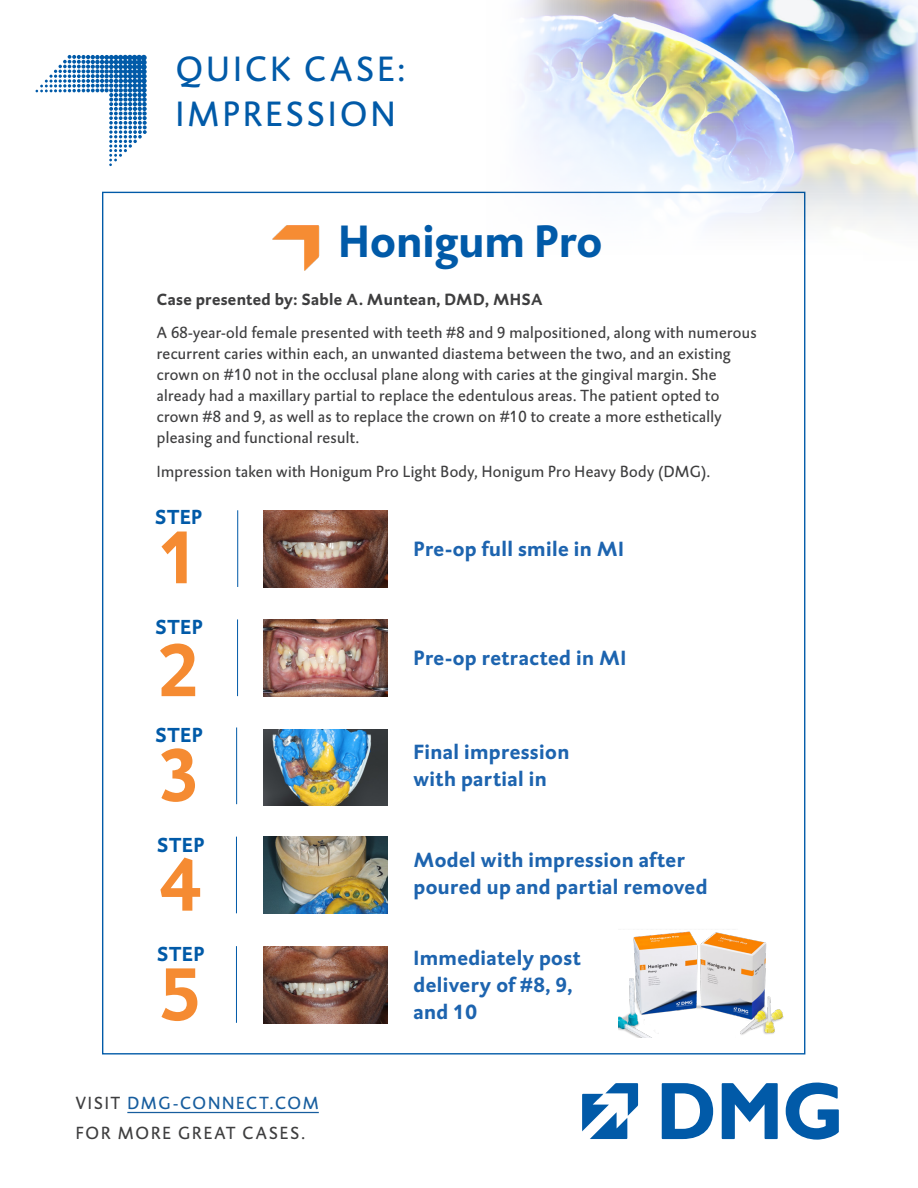
<style>
.page{position:relative;width:918px;height:1188px;background:#fff}
.page>*{position:absolute;margin:0;border:0;box-sizing:border-box;transform-origin:0 0}
.Headline_30_bold{font:700 76.05px "DTL Caspari";color:#f58b32}
.Headline__SG_55p___Z{font:700 46.2px "DTL Caspari";color:#015aa8}
.Headline_30_bold-2{font:36px/45px "DTL Caspari";letter-spacing:.095em;color:#015aa8}
.Headline_30_bold-3{font:700 21px/27px "DTL Caspari";letter-spacing:.02em;color:#1d64af}
.Headline_30_bold-4{font:700 20.7px "DTL Caspari";letter-spacing:.02em;color:#015aa8}
.Headline_30_bold-5{font:18px/30px "DTL Caspari";letter-spacing:.1em;color:#3e3e3f}
.Headline_30_bold-6{font:16.5px/21px "DTL Caspari";letter-spacing:.02em;color:#3e3e3f}
.Headline_30_bold-7{font:700 16.5px "DTL Caspari";letter-spacing:.02em;color:#3e3e3f}
.s1{color:#175d9e}
</style>
<div class="page">
<div style="left:102px;top:192px;width:703px;height:863px;background:#fff;border:1px solid #015aa8"></div>
<img style="left:478px;top:0;width:440px;height:272px">
<svg style="left:786px;top:1083px;width:53px;height:57px"></svg>
<svg style="left:662px;top:1083px;width:51px;height:56px"></svg>
<svg style="left:722px;top:1083px;width:56px;height:56px"></svg>
<svg style="left:582px;top:1083px;width:56px;height:56px"></svg>
<hr style="left:127px;top:1112px;width:192px;height:1px;background:#175d9e">
<svg style="left:36px;top:55px;width:111px;height:111px"></svg>
<img style="left:273px;top:225px;width:47px;height:46px">
<hr style="left:237px;top:510px;width:1px;height:77px;background:#015aa8">
<hr style="left:237px;top:619px;width:1px;height:77px;background:#015aa8">
<hr style="left:236px;top:728px;width:1px;height:76px;background:#015aa8">
<hr style="left:236px;top:837px;width:1px;height:76px;background:#015aa8">
<img style="left:619px;top:931px;width:164px;height:106px">
<img style="left:263px;top:837px;width:125px;height:76px">
<hr style="left:236px;top:946px;width:1px;height:77px;background:#015aa8">
<img style="left:263px;top:620px;width:125px;height:76px">
<img style="left:263px;top:947px;width:125px;height:76px">
<img style="left:263px;top:511px;width:125px;height:77px">
<img style="left:263px;top:729px;width:125px;height:77px">
<p class="Headline_30_bold-2" style="left:176px;top:46px;width:231px">QUICK CASE:<br>IMPRESSION</p>
<p class="Headline__SG_55p___Z" style="left:338px;top:210px;width:266px">Honigum Pro</p>
<p class="Headline_30_bold-7" style="left:157px;top:288px;width:388px">Case presented by: Sable A. Muntean, DMD, MHSA</p>
<p class="Headline_30_bold-6" style="left:157px;top:322px;width:601px">A 68-year-old female presented with teeth #8 and 9 malpositioned, along with numerous recurrent caries within each, an unwanted diastema between the two, and an existing crown on #10 not in the occlusal plane along with caries at the gingival margin. She already had a maxillary partial to replace the edentulous areas. The patient opted to crown #8 and 9, as well as to replace the crown on #10 to create a more esthetically pleasing and functional result.</p>
<p class="Headline_30_bold-6" style="left:157px;top:461px;width:555px">Impression taken with Honigum Pro Light Body, Honigum Pro Heavy Body (DMG).</p>
<p class="Headline_30_bold-4" style="left:155px;top:503px;width:49px">STEP</p>
<p class="Headline_30_bold" style="left:159px;top:507px;width:43px">1</p>
<p class="Headline_30_bold-4" style="left:155px;top:613px;width:49px">STEP</p>
<p class="Headline_30_bold" style="left:157px;top:620px;width:43px">2</p>
<p class="Headline_30_bold-3" style="left:414px;top:535px;width:212px">Pre-op full smile in MI</p>
<p class="Headline_30_bold-3" style="left:414px;top:644px;width:214px">Pre-op retracted in MI</p>
<p class="Headline_30_bold-4" style="left:155px;top:721px;width:49px">STEP</p>
<p class="Headline_30_bold" style="left:157px;top:724px;width:43px">3</p>
<p class="Headline_30_bold-4" style="left:157px;top:831px;width:49px">STEP</p>
<p class="Headline_30_bold" style="left:159px;top:834px;width:43px">4</p>
<p class="Headline_30_bold-3" style="left:414px;top:738px;width:157px">Final impression with partial in</p>
<p class="Headline_30_bold-3" style="left:414px;top:846px;width:296px">Model with impression after poured up and partial removed</p>
<p class="Headline_30_bold-4" style="left:157px;top:940px;width:49px">STEP</p>
<p class="Headline_30_bold-3" style="left:414px;top:944px;width:169px">Immediately post delivery of #8, 9, and 10</p>
<p class="Headline_30_bold" style="left:159px;top:943px;width:43px">5</p>
<p class="Headline_30_bold-5" style="left:76px;top:1088px;width:244px">VISIT <span class="s1">DMG-CONNECT.COM<br></span>FOR MORE GREAT CASES.</p>
</div>
